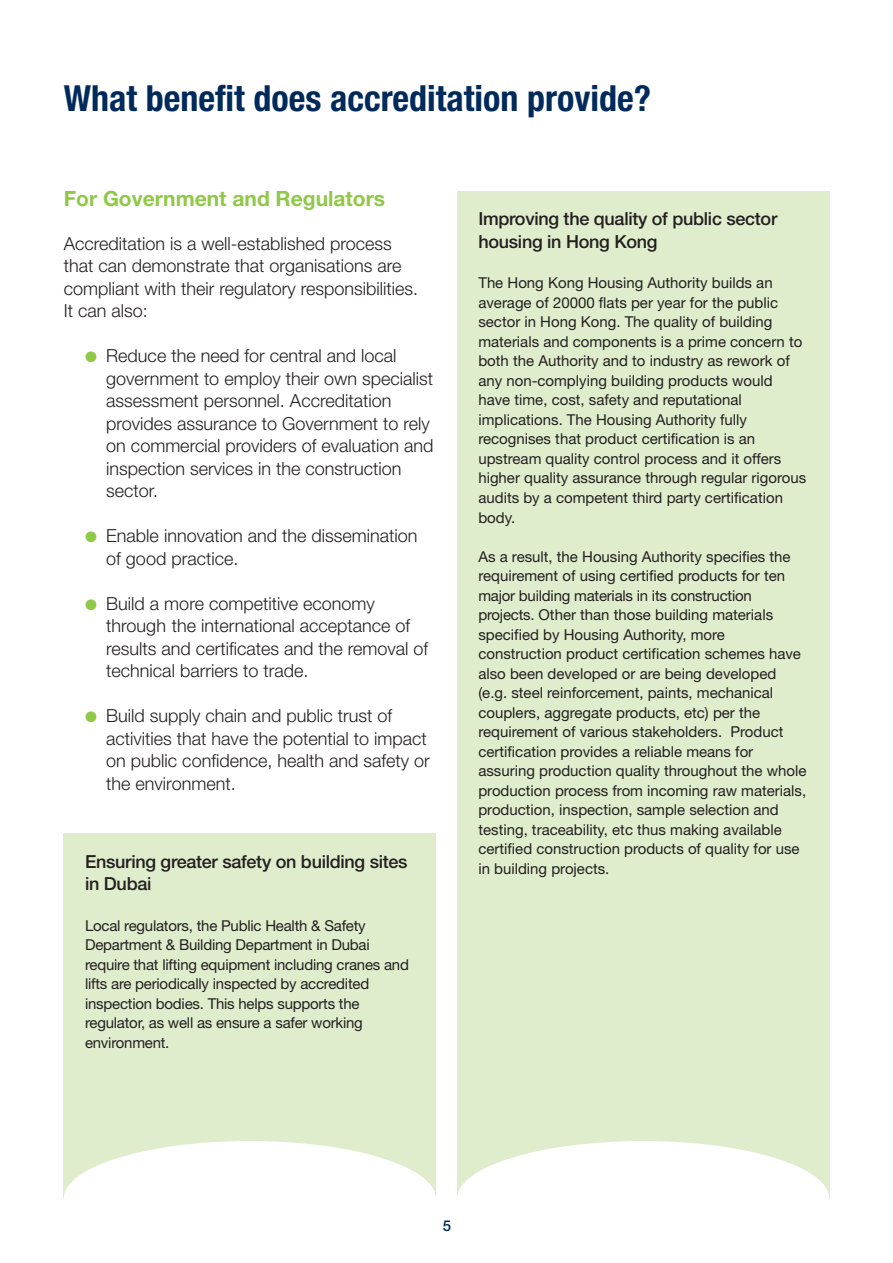
<style>
.page{position:relative;width:893px;height:1263px;background:#fff}
.page>*{position:absolute;margin:0;border:0;box-sizing:border-box;transform-origin:0 0}
.t1{font:700 condensed 36px "Helvetica Neue";color:#002a5b}
.t2{font:700 21px "Helvetica Neue";color:#90c848}
.t3{font:300 18px/22.5px "Helvetica Neue";color:#231f20}
.t4{font:500 18px/22.5px "Helvetica Neue";letter-spacing:-.015em;color:#231f20}
.t5{font:15px/19.5px "Helvetica Neue";color:#231f20}
.t6{font:500 15px "Helvetica Neue";color:#002e5e}
.s1{color:#90c848}
</style>
<div class="page">
<div style="left:457px;top:191px;width:372px;height:1008px;background:#dfedcd"></div>
<div style="left:457px;top:1141px;width:372px;height:115px;background:#fff;border-radius:50%"></div>
<div style="left:64px;top:833px;width:372px;height:366px;background:#dfedcd"></div>
<div style="left:64px;top:1141px;width:372px;height:115px;background:#fff;border-radius:50%"></div>
<h1 class="t1" style="left:64px;top:85px;width:589px">What benefit does accreditation provide?</h1>
<h2 class="t2" style="left:64px;top:191px;width:323px">For Government and Regulators</h2>
<p class="t3" style="left:64px;top:232px;width:356px">Accreditation is a well-established process that can demonstrate that organisations are compliant with their regulatory responsibilities.<br>It can also:</p>
<p class="t3" style="left:106px;top:344px;width:329px;text-indent:-21px"><span class="s1">●</span> Reduce the need for central and local government to employ their own specialist assessment personnel. Accreditation provides assurance to Government to rely on commercial providers of evaluation and inspection services in the construction sector.</p>
<p class="t3" style="left:106px;top:524px;width:313px;text-indent:-21px"><span class="s1">●</span> Enable innovation and the dissemination of good practice.</p>
<p class="t3" style="left:106px;top:592px;width:323px;text-indent:-21px"><span class="s1">●</span> Build a more competitive economy through the international acceptance of results and certificates and the removal of technical barriers to trade.</p>
<p class="t3" style="left:106px;top:704px;width:325px;text-indent:-21px"><span class="s1">●</span> Build supply chain and public trust of activities that have the potential to impact on public confidence, health and safety or the environment.</p>
<p class="t4" style="left:85px;top:852px;width:324px">Ensuring greater safety on building sites in Dubai</p>
<p class="t5" style="left:85px;top:917px;width:325px">Local regulators, the Public Health &amp; Safety Department &amp; Building Department in Dubai require that lifting equipment including cranes and lifts are periodically inspected by accredited inspection bodies. This helps supports the regulator, as well as ensure a safer working environment.</p>
<p class="t4" style="left:478px;top:209px;width:300px">Improving the quality of public sector housing in Hong Kong</p>
<p class="t5" style="left:478px;top:275px;width:329px">The Hong Kong Housing Authority builds an average of 20000 flats per year for the public sector in Hong Kong. The quality of building materials and components is a prime concern to both the Authority and to industry as rework of any non-complying building products would have time, cost, safety and reputational implications. The Housing Authority fully recognises that product certification is an upstream quality control process and it offers higher quality assurance through regular rigorous audits by a competent third party certification body.</p>
<p class="t5" style="left:478px;top:548px;width:330px">As a result, the Housing Authority specifies the requirement of using certified products for ten major building materials in its construction projects. Other than those building materials specified by Housing Authority, more construction product certification schemes have also been developed or are being developed (e.g. steel reinforcement, paints, mechanical couplers, aggregate products, etc) per the requirement of various stakeholders. Product certification provides a reliable means for assuring production quality throughout the whole production process from incoming raw materials, production, inspection, sample selection and testing, traceability, etc thus making available certified construction products of quality for use in building projects.</p>
<p class="t6" style="left:443px;top:1220px;width:10px">5</p>
</div>
